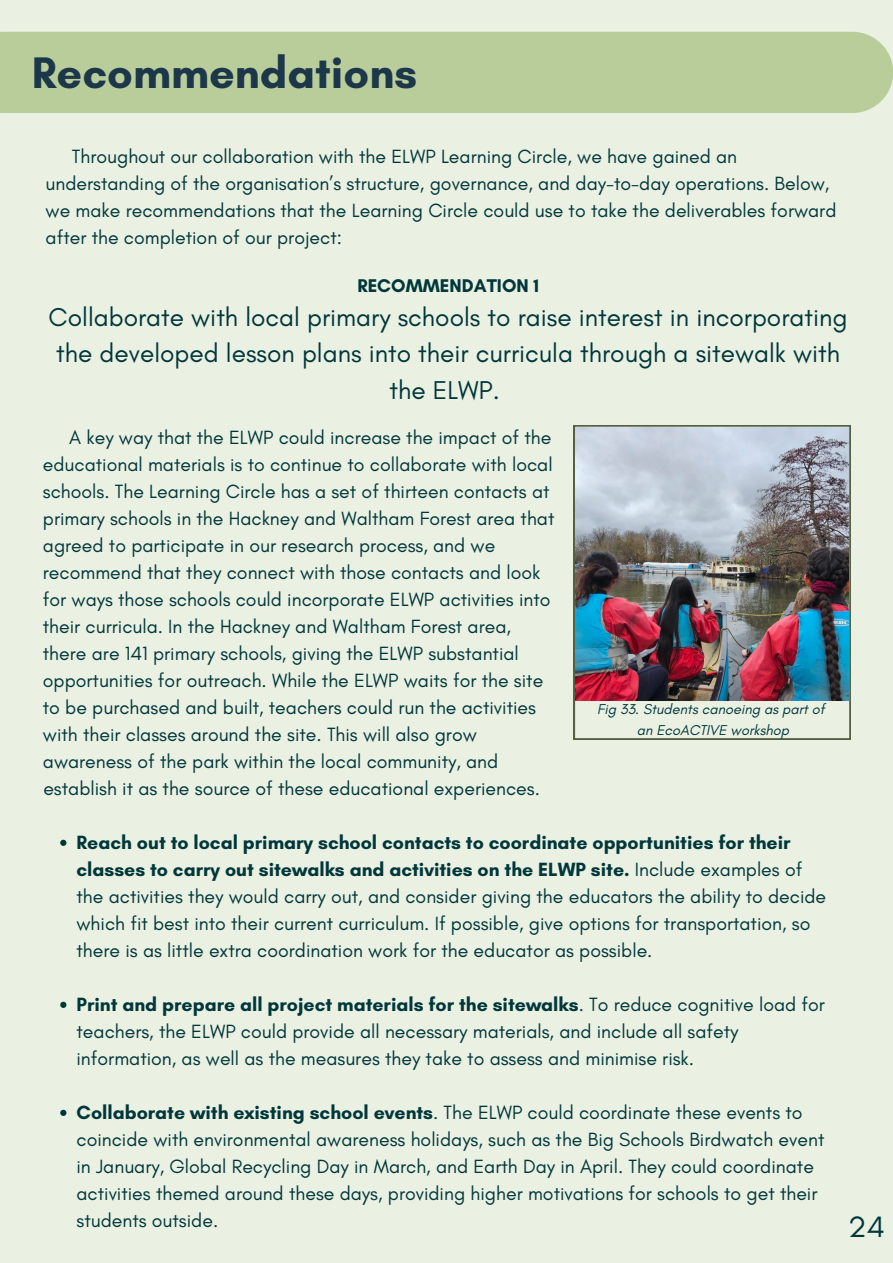
<style>
.page{position:relative;width:893px;height:1263px;background:#eaf0e2}
.page>*{position:absolute;margin:0;border:0;box-sizing:border-box;transform-origin:0 0}
.t1{font:700 45px "Glacial Indifference";color:#1c3749}
.t2{font:30px "Glacial Indifference";color:#00373a}
.t3{font:26.25px/36.6px "Glacial Indifference";color:#00373a;text-align:center}
.t4{font:19.5px/27px "Glacial Indifference";color:#00373a}
.t5{font:700 18.75px "Glacial Indifference";color:#00373a}
.t6{font:italic 14.55px "Glacial Indifference";color:#00373a}
.s1{font-weight:700}
</style>
<div class="page">
<div style="left:0;top:32px;width:893px;height:81px;background:#b9cd9b"></div>
<svg style="left:574px;top:426px;width:276px;height:313px"></svg>
<img style="left:575px;top:428px;width:273px;height:272px">
<svg style="left:60px;top:840px;width:6px;height:6px"></svg>
<svg style="left:60px;top:1002px;width:6px;height:6px"></svg>
<svg style="left:60px;top:1110px;width:6px;height:6px"></svg>
<p class="t1" style="left:32px;top:45px;width:387px">Recommendations</p>
<h1 class="t4" style="left:46px;top:142px;width:792px;text-indent:26px">Throughout our collaboration with the ELWP Learning Circle, we have gained an understanding of the organisation’s structure, governance, and day-to-day operations. Below, we make recommendations that the Learning Circle could use to take the deliverables forward after the completion of our project:</h1>
<h3 class="t5" style="left:357px;top:274px;width:183px">RECOMMENDATION 1</h3>
<h3 class="t3" style="left:49px;top:298px;width:800px">Collaborate with local primary schools to raise interest in incorporating the developed lesson plans into their curricula through a sitewalk with the ELWP.</h3>
<h2 class="t4" style="left:43px;top:423px;width:513px;text-indent:26px">A key way that the ELWP could increase the impact of the educational materials is to continue to collaborate with local schools. The Learning Circle has a set of thirteen contacts at primary schools in the Hackney and Waltham Forest area that agreed to participate in our research process, and we recommend that they connect with those contacts and look for ways those schools could incorporate ELWP activities into their curricula. In the Hackney and Waltham Forest area, there are 141 primary schools, giving the ELWP substantial opportunities for outreach. While the ELWP waits for the site to be purchased and built, teachers could run the activities with their classes around the site. This will also grow awareness of the park within the local community, and</h2>
<p class="t6" style="left:597px;top:700px;width:229px">Fig 33. Students canoeing as part of</p>
<p class="t6" style="left:637px;top:721px;width:154px">an EcoACTIVE workshop</p>
<p class="t4" style="left:43px;top:775px;width:498px">establish it as the source of these educational experiences.</p>
<p class="t4" style="left:76px;top:829px;width:751px"><span class="s1">Reach out to local primary school contacts to coordinate opportunities for their classes to carry out sitewalks and activities on the ELWP site.</span> Include examples of the activities they would carry out, and consider giving the educators the ability to decide which fit best into their current curriculum. If possible, give options for transportation, so there is as little extra coordination work for the educator as possible.</p>
<p class="t4" style="left:76px;top:991px;width:750px"><span class="s1">Print and prepare all project materials for the sitewalks</span>. To reduce cognitive load for teachers, the ELWP could provide all necessary materials, and include all safety information, as well as the measures they take to assess and minimise risk.</p>
<p class="t4" style="left:76px;top:1099px;width:749px"><span class="s1">Collaborate with existing school events</span>. The ELWP could coordinate these events to coincide with environmental awareness holidays, such as the Big Schools Birdwatch event in January, Global Recycling Day in March, and Earth Day in April. They could coordinate activities themed around these days, providing higher motivations for schools to get their students outside.</p>
<p class="t2" style="left:848px;top:1209px;width:38px">24</p>
</div>
